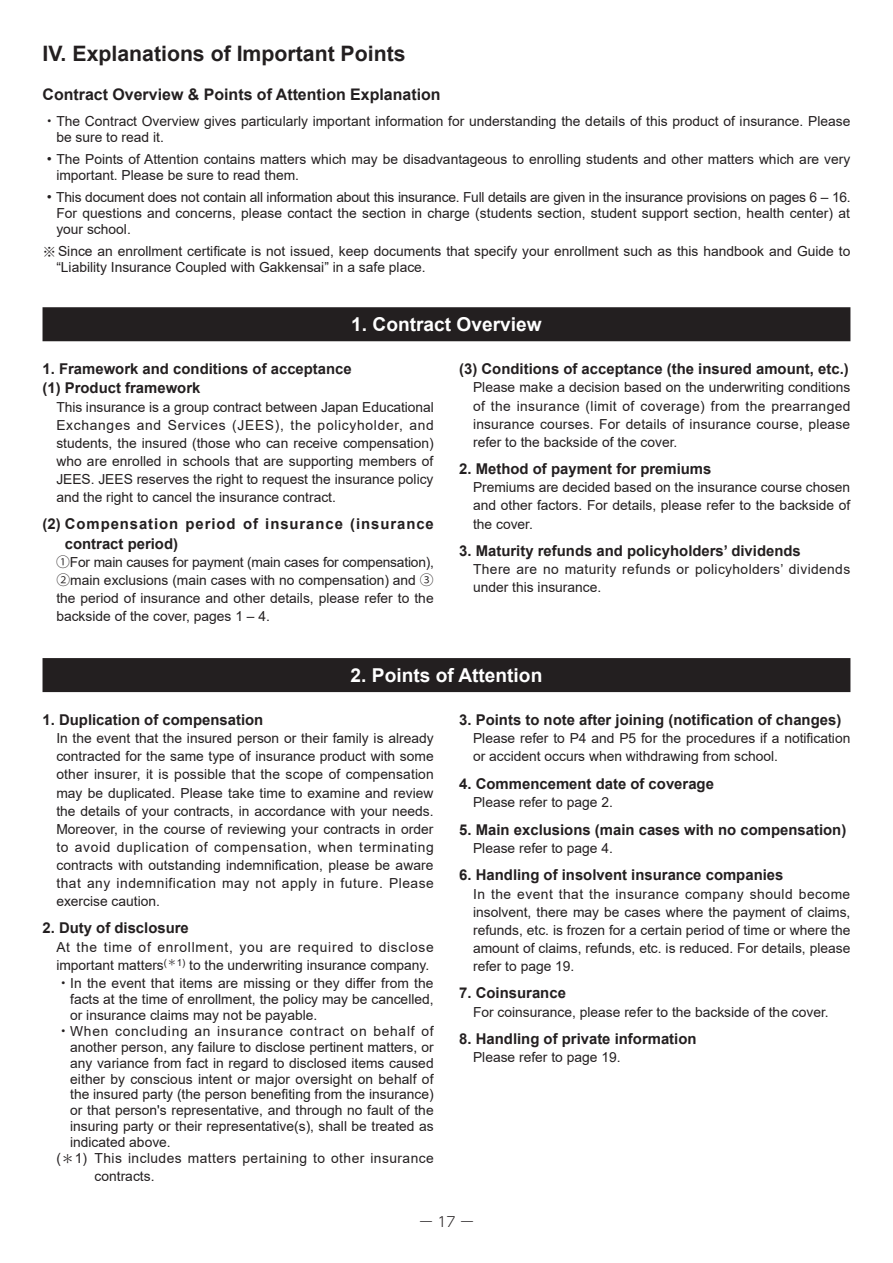
<style>
.page{position:relative;width:893px;height:1263px;background:#fff}
.page>*{position:absolute;margin:0;border:0;box-sizing:border-box;transform-origin:0 0}
.t1{font:700 21.3px "Arial";color:#231f20}
.t2{font:700 19.2px "Arial";color:#fff}
.t3{font:700 15.9px "Arial";color:#231f20}
.t4{font:700 14.85px/19.2px "Arial";color:#231f20}
.t5{font:700 14.85px/19.2px "Arial";letter-spacing:.06em;color:#231f20}
.t6{font:13.8px/18.1px "Arial";color:#231f20;text-align:justify}
.t7{font:13.8px/18.1px "Arial";letter-spacing:.025em;color:#231f20}
.t8{font:13.8px "Arial";letter-spacing:.03em;color:#231f20}
.t9{font:13.8px "Arial";letter-spacing:.055em;color:#231f20}
.t10{font:300 13.8px "UD Shin Go Pr 6 N";color:#231f20;scale:1.3 1}
.s1{font-family:"Koz Go Pr 6 N"}
.s2{font-family:"Koz Go Pr 6 N";font-weight:700}
</style>
<div class="page">
<div style="left:43px;top:307px;width:807px;height:34px;background:#231f20"></div>
<div style="left:43px;top:658px;width:807px;height:34px;background:#231f20"></div>
<h1 class="t1" style="left:43px;top:38px;width:365px">IV. Explanations of Important Points</h1>
<p class="t3" style="left:43px;top:83px;width:400px">Contract Overview &amp; Points of Attention Explanation</p>
<p class="t6" style="left:56px;top:113px;width:795px;line-height:15.9px;text-indent:-14px"><span class="s1">・</span>The Contract Overview gives particularly important information for understanding the details of this product of insurance. Please be sure to read it.</p>
<p class="t6" style="left:56px;top:151px;width:795px;line-height:15.9px;text-indent:-14px"><span class="s2">・</span>The Points of Attention contains matters which may be disadvantageous to enrolling students and other matters which are very important. Please be sure to read them.</p>
<p class="t6" style="left:56px;top:189px;width:796px;line-height:15.9px;text-indent:-14px"><span class="s2">・</span>This document does not contain all information about this insurance. Full details are given in the insurance provisions on pages 6 – 16.<br>For questions and concerns, please contact the section in charge (students section, student support section, health center) at your school.</p>
<p class="t6" style="left:56px;top:243px;width:795px;line-height:15.9px;text-indent:-14px"><span class="s2">※</span>Since an enrollment certificate is not issued, keep documents that specify your enrollment such as this handbook and Guide to “Liability Insurance Coupled with Gakkensai” in a safe place.</p>
<h2 class="t2" style="left:351px;top:311px;width:192px">1. Contract Overview</h2>
<p class="t4" style="left:43px;top:360px;width:311px">1. Framework and conditions of acceptance (1) Product framework</p>
<p class="t6" style="left:56px;top:398px;width:379px">This insurance is a group contract between Japan Educational Exchanges and Services (JEES), the policyholder, and students, the insured (those who can receive compensation) who are enrolled in schools that are supporting members of JEES. JEES reserves the right to request the insurance policy and the right to cancel the insurance contract.</p>
<p class="t5" style="left:65px;top:515px;width:370px;text-indent:-22px">(2) Compensation period of insurance (insurance contract period)</p>
<p class="t6" style="left:56px;top:553px;width:379px"><span class="s1">①</span>For main causes for payment (main cases for compensation), <span class="s1">②</span>main exclusions (main cases with no compensation) and <span class="s1">③ </span>the period of insurance and other details, please refer to the backside of the cover, pages 1 – 4.</p>
<p class="t4" style="left:459px;top:360px;width:391px">(3) Conditions of acceptance (the insured amount, etc.)</p>
<p class="t6" style="left:473px;top:378px;width:379px">Please make a decision based on the underwriting conditions of the insurance (limit of coverage) from the prearranged insurance courses. For details of insurance course, please refer to the backside of the cover.</p>
<p class="t4" style="left:459px;top:459px;width:254px">2. Method of payment for premiums</p>
<p class="t6" style="left:473px;top:478px;width:379px">Premiums are decided based on the insurance course chosen and other factors. For details, please refer to the backside of the cover.</p>
<p class="t4" style="left:459px;top:541px;width:343px">3. Maturity refunds and policyholders’ dividends</p>
<p class="t7" style="left:473px;top:560px;width:379px">There are no maturity refunds or policyholders’ dividends under this insurance.</p>
<h2 class="t2" style="left:351px;top:662px;width:193px">2. Points of Attention</h2>
<p class="t4" style="left:43px;top:710px;width:222px">1. Duplication of compensation</p>
<p class="t6" style="left:56px;top:729px;width:379px">In the event that the insured person or their family is already contracted for the same type of insurance product with some other insurer, it is possible that the scope of compensation may be duplicated. Please take time to examine and review the details of your contracts, in accordance with your needs.<br>Moreover, in the course of reviewing your contracts in order to avoid duplication of compensation, when terminating contracts with outstanding indemnification, please be aware that any indemnification may not apply in future. Please exercise caution.</p>
<p class="t4" style="left:43px;top:919px;width:148px">2. Duty of disclosure</p>
<p class="t6" style="left:56px;top:938px;width:379px;text-align:left">At the time of enrollment, you are required to disclose important matters<sup>(</sup><sup>＊</sup><sup>1)</sup> to the underwriting insurance company.<span class="s1">・</span>In the event that items are missing or they differ from the</p>
<p class="t6" style="left:70px;top:990px;width:365px">facts at the time of enrollment, the policy may be cancelled,</p>
<p class="t6" style="left:70px;top:1006px;width:249px">or insurance claims may not be payable.</p>
<p class="t9" style="left:56px;top:1021px;width:379px"><span class="s1">・</span>When concluding an insurance contract on behalf of</p>
<p class="t6" style="left:70px;top:1037px;width:365px">another person, any failure to disclose pertinent matters, or</p>
<p class="t6" style="left:70px;top:1053px;width:365px">any variance from fact in regard to disclosed items caused</p>
<p class="t6" style="left:70px;top:1069px;width:365px">either by conscious intent or major oversight on behalf of</p>
<p class="t6" style="left:70px;top:1085px;width:365px">the insured party (the person benefiting from the insurance)</p>
<p class="t6" style="left:70px;top:1101px;width:365px">or that person's representative, and through no fault of the</p>
<p class="t6" style="left:70px;top:1117px;width:365px">insuring party or their representative(s), shall be treated as</p>
<p class="t6" style="left:70px;top:1133px;width:102px">indicated above.</p>
<p class="t8" style="left:56px;top:1149px;width:379px">(<span class="s1">＊</span>1) This includes matters pertaining to other insurance</p>
<p class="t6" style="left:95px;top:1167px;width:61px">contracts.</p>
<p class="t4" style="left:459px;top:710px;width:384px">3. Points to note after joining (notification of changes)</p>
<p class="t6" style="left:473px;top:729px;width:379px">Please refer to P4 and P5 for the procedures if a notification or accident occurs when withdrawing from school.</p>
<p class="t4" style="left:459px;top:774px;width:256px">4. Commencement date of coverage</p>
<p class="t6" style="left:473px;top:793px;width:141px">Please refer to page 2.</p>
<p class="t4" style="left:459px;top:820px;width:389px">5. Main exclusions (main cases with no compensation)</p>
<p class="t6" style="left:473px;top:839px;width:141px">Please refer to page 4.</p>
<p class="t4" style="left:459px;top:866px;width:326px">6. Handling of insolvent insurance companies</p>
<p class="t6" style="left:473px;top:884px;width:379px">In the event that the insurance company should become insolvent, there may be cases where the payment of claims, refunds, etc. is frozen for a certain period of time or where the amount of claims, refunds, etc. is reduced. For details, please refer to page 19.</p>
<p class="t4" style="left:459px;top:984px;width:108px">7. Coinsurance</p>
<p class="t6" style="left:473px;top:1002px;width:357px">For coinsurance, please refer to the backside of the cover.</p>
<p class="t4" style="left:459px;top:1029px;width:239px">8. Handling of private information</p>
<p class="t6" style="left:473px;top:1048px;width:149px">Please refer to page 19.</p>
<p class="t10" style="left:417px;top:1211px;width:47px">－17－</p>
</div>
